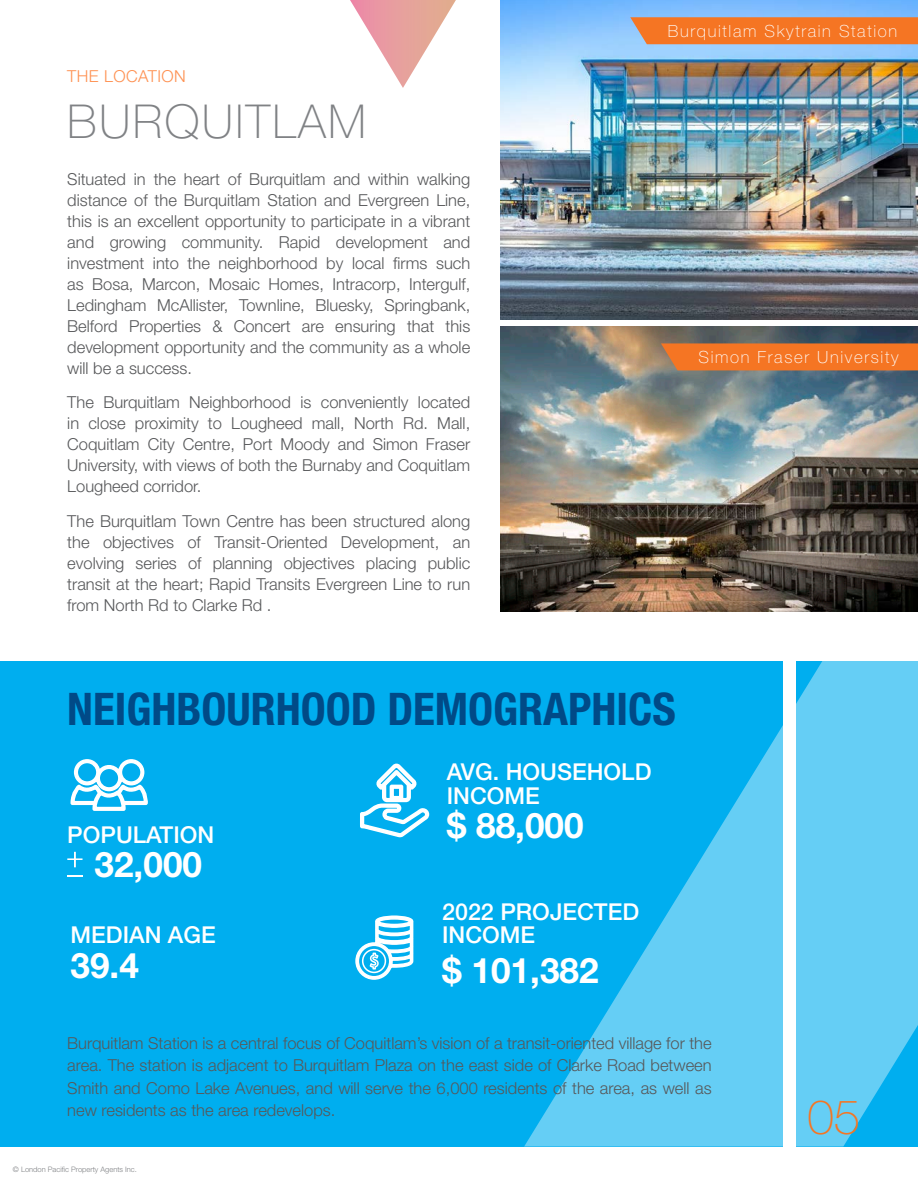
<style>
.page{position:relative;width:918px;height:1188px;background:#fff}
.page>*{position:absolute;margin:0;border:0;box-sizing:border-box;transform-origin:0 0}
.t1{font:100 47.7px "Helvetica Neue LT Std";color:#f57523}
.Headline{font:100 46.8px "Helvetica Neue LT Std";letter-spacing:.05em;color:#808285}
.t2{font:700 condensed 45px "Helvetica Neue LT Std";color:#004a87}
.t3{font:700 35.25px "Helvetica Neue LT Std";color:#fff}
.t4{font:500 23.25px/23.2px "Helvetica Neue LT Std";color:#fff}
.t5{font:100 16.8px "Helvetica Neue LT Std";letter-spacing:.1em;color:#fff}
.text_paragraph{font:300 16.5px/21px "Helvetica Neue LT Std";color:#57585a;text-align:justify}
.Subhead{font:300 16.5px "Helvetica Neue LT Std";letter-spacing:.025em;color:#fe9152}
.t6{font:300 7.5px "Helvetica Neue LT Std";color:#808285}
</style>
<div class="page">
<div style="left:0;top:662px;width:783px;height:485px;background:#00aeef"></div>
<svg style="left:524px;top:661px;width:394px;height:486px;fill:#65cef5"></svg>
<img style="left:500px;top:326px;width:418px;height:286px">
<img style="left:500px;top:0;width:418px;height:319px">
<div style="left:661px;top:343px;width:257px;height:27px;background:#f57523"></div>
<div style="left:630px;top:17px;width:288px;height:27px;background:#f57523"></div>
<svg style="left:350px;top:0;width:106px;height:88px"></svg>
<svg style="left:360px;top:763px;width:70px;height:75px"></svg>
<svg style="left:355px;top:915px;width:59px;height:65px"></svg>
<svg style="left:67px;top:759px;width:81px;height:118px"></svg>
<p class="Subhead" style="left:67px;top:66px;width:120px">THE LOCATION</p>
<p class="Headline" style="left:67px;top:94px;width:300px">BURQUITLAM</p>
<p class="text_paragraph" style="left:67px;top:168px;width:404px">Situated in the heart of Burquitlam and within walking distance of the Burquitlam Station and Evergreen Line, this is an excellent opportunity to participate in a vibrant and growing community. Rapid development and investment into the neighborhood by local firms such as Bosa, Marcon, Mosaic Homes, Intracorp, Intergulf, Ledingham McAllister, Townline, Bluesky, Springbank, Belford Properties &amp; Concert are ensuring that this development opportunity and the community as a whole will be a success.</p>
<p class="text_paragraph" style="left:67px;top:391px;width:404px">The Burquitlam Neighborhood is conveniently located in close proximity to Lougheed mall, North Rd. Mall, Coquitlam City Centre, Port Moody and Simon Fraser University, with views of both the Burnaby and Coquitlam Lougheed corridor.</p>
<p class="text_paragraph" style="left:67px;top:510px;width:404px">The Burquitlam Town Centre has been structured along the objectives of Transit-Oriented Development, an evolving series of planning objectives placing public transit at the heart; Rapid Transits Evergreen Line to run from North Rd to Clarke Rd .</p>
<p class="t5" style="left:668px;top:21px;width:231px">Burquitlam Skytrain Station</p>
<p class="t5" style="left:698px;top:347px;width:202px">Simon Fraser University</p>
<p class="t2" style="left:67px;top:682px;width:610px">NEIGHBOURHOOD DEMOGRAPHICS</p>
<p class="t4" style="left:67px;top:822px;width:149px">POPULATION</p>
<p class="t3" style="left:95px;top:842px;width:109px">32,000</p>
<p class="t4" style="left:70px;top:923px;width:147px">MEDIAN AGE</p>
<p class="t3" style="left:70px;top:944px;width:70px">39.4</p>
<p class="t4" style="left:447px;top:760px;width:206px">AVG. HOUSEHOLD<br>INCOME</p>
<p class="t3" style="left:447px;top:804px;width:138px">$ 88,000</p>
<p class="t4" style="left:442px;top:899px;width:199px">2022 PROJECTED<br>INCOME</p>
<p class="t3" style="left:442px;top:949px;width:158px">$ 101,382</p>
<p class="text_paragraph" style="left:67px;top:1031px;width:646px;line-height:22.5px">Burquitlam Station is a central focus of Coquitlam’s vision of a transit-oriented village for the area. The station is adjacent to Burquitlam Plaza on the east side of Clarke Road between Smith and Como Lake Avenues, and will serve the 6,000 residents of the area, as well as new residents as the area redevelops.</p>
<p class="t6" style="left:13px;top:1165px;width:125px">© London Pacific Property Agents Inc.</p>
<p class="t1" style="left:807px;top:1090px;width:55px">05</p>
</div>
